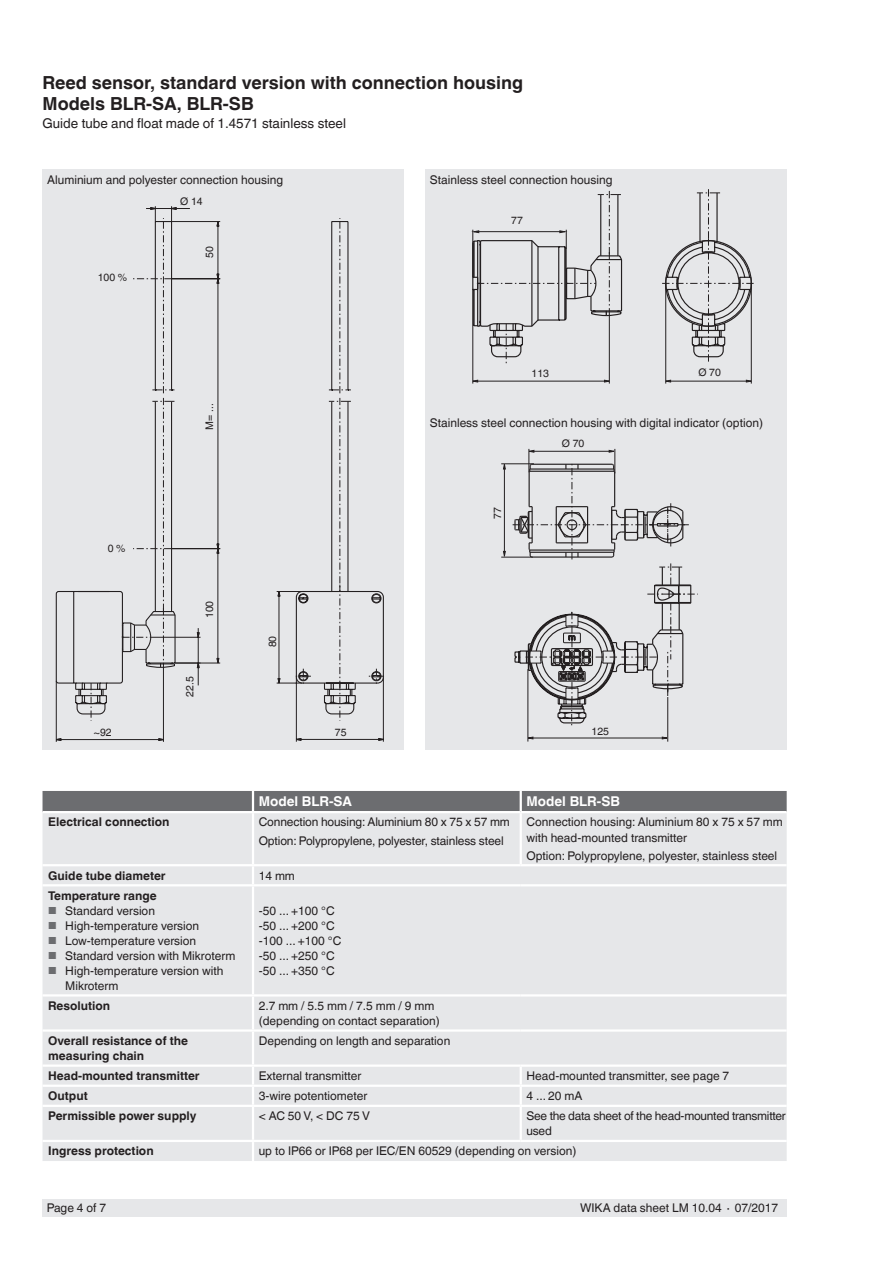
<style>
.page{position:relative;width:893px;height:1263px;background:#fff}
.page>*{position:absolute;margin:0;border:0;box-sizing:border-box;transform-origin:0 0}
.t1{font:700 18px/21px "Helvetica World";color:#231f20}
.t2{font:13.5px "Helvetica World";color:#231f20}
.t3{font:700 13.5px "Helvetica World";color:#fff}
.t4{font:12px/15px "Helvetica World";color:#231f20}
.t5{font:700 12px/15px "Helvetica World";color:#231f20}
.t6{font:12px/15px "Helvetica World";letter-spacing:-.02em;color:#231f20}
.t7{font:10.5px "Helvetica World";color:#231f20}
.s1{font-size:10.2px;color:#6c6d70}
</style>
<div class="page">
<div style="left:43px;top:1199px;width:744px;height:17px;background:#e6e7e9"></div>
<div style="left:43px;top:169px;width:361px;height:580px;background:#e6e7e9"></div>
<div style="left:426px;top:169px;width:361px;height:580px;background:#e6e7e9"></div>
<div style="left:43px;top:791px;width:744px;height:20px;background:#6c6d70"></div>
<div style="left:43px;top:813px;width:744px;height:251px;background:#e6e7e9"></div>
<hr style="left:252px;top:791px;width:2px;height:20px;background:#fff">
<hr style="left:520px;top:791px;width:2px;height:20px;background:#fff">
<hr style="left:43px;top:864px;width:210px;height:2px;background:#fff">
<hr style="left:43px;top:884px;width:210px;height:2px;background:#fff">
<hr style="left:252px;top:886px;width:2px;height:108px;background:#fff">
<hr style="left:43px;top:994px;width:210px;height:2px;background:#fff">
<hr style="left:252px;top:996px;width:2px;height:33px;background:#fff">
<hr style="left:43px;top:1029px;width:210px;height:3px;background:#fff">
<hr style="left:252px;top:813px;width:2px;height:51px;background:#fff">
<hr style="left:520px;top:813px;width:2px;height:51px;background:#fff">
<hr style="left:253px;top:864px;width:268px;height:2px;background:#fff">
<svg style="left:252px;top:866px;width:2px;height:18px"></svg>
<hr style="left:521px;top:864px;width:266px;height:2px;background:#fff">
<hr style="left:253px;top:884px;width:268px;height:2px;background:#fff">
<hr style="left:521px;top:884px;width:266px;height:2px;background:#fff">
<hr style="left:253px;top:994px;width:268px;height:2px;background:#fff">
<hr style="left:521px;top:994px;width:266px;height:2px;background:#fff">
<hr style="left:253px;top:1029px;width:268px;height:3px;background:#fff">
<hr style="left:252px;top:1032px;width:2px;height:32px;background:#fff">
<hr style="left:521px;top:1029px;width:266px;height:3px;background:#fff">
<svg style="left:43px;top:1067px;width:744px;height:94px;background:#e7e8ea"></svg>
<hr style="left:521px;top:1140px;width:266px;height:2px;background:#fff">
<svg style="left:56px;top:221px;width:165px;height:521px"></svg>
<svg style="left:276px;top:218px;width:108px;height:524px"></svg>
<svg style="left:216px;top:221px;width:3px;height:6px"></svg>
<svg style="left:216px;top:274px;width:3px;height:10px"></svg>
<svg style="left:216px;top:543px;width:3px;height:11px"></svg>
<svg style="left:55px;top:206px;width:146px;height:515px"></svg>
<svg style="left:216px;top:658px;width:3px;height:8px"></svg>
<svg style="left:158px;top:738px;width:8px;height:3px"></svg>
<svg style="left:55px;top:738px;width:7px;height:3px"></svg>
<hr style="left:671px;top:381px;width:75px;height:1px;background:#231f20">
<hr style="left:751px;top:283px;width:1px;height:101px;background:#231f20">
<hr style="left:665px;top:283px;width:1px;height:101px;background:#231f20">
<svg style="left:662px;top:189px;width:92px;height:175px"></svg>
<svg style="left:665px;top:379px;width:6px;height:4px"></svg>
<svg style="left:746px;top:379px;width:6px;height:4px"></svg>
<hr style="left:478px;top:381px;width:126px;height:1px;background:#231f20">
<hr style="left:609px;top:313px;width:1px;height:71px;background:#231f20">
<hr style="left:472px;top:324px;width:1px;height:60px;background:#231f20">
<svg style="left:604px;top:379px;width:6px;height:4px"></svg>
<svg style="left:472px;top:379px;width:6px;height:4px"></svg>
<svg style="left:471px;top:191px;width:152px;height:173px"></svg>
<hr style="left:528px;top:669px;width:1px;height:72px;background:#231f20">
<hr style="left:667px;top:697px;width:1px;height:45px;background:#231f20">
<hr style="left:501px;top:557px;width:32px;height:1px;background:#231f20">
<hr style="left:501px;top:463px;width:33px;height:1px;background:#231f20">
<hr style="left:533px;top:738px;width:129px;height:1px;background:#231f20">
<svg style="left:662px;top:736px;width:7px;height:3px"></svg>
<svg style="left:527px;top:736px;width:7px;height:4px"></svg>
<svg style="left:513px;top:449px;width:185px;height:276px"></svg>
<hr style="left:504px;top:469px;width:1px;height:82px;background:#231f20">
<svg style="left:503px;top:463px;width:3px;height:7px"></svg>
<svg style="left:503px;top:551px;width:3px;height:7px"></svg>
<h1 class="t1" style="left:43px;top:73px;width:482px">Reed sensor, standard version with connection housing<br>Models BLR-SA, BLR-SB</h1>
<p class="t2" style="left:43px;top:116px;width:305px">Guide tube and float made of 1.4571 stainless steel</p>
<p class="t4" style="left:47px;top:172px;width:237px">Aluminium and polyester connection housing</p>
<p class="t7" style="left:180px;top:195px;width:24px">Ø 14</p>
<p class="t7" style="left:98px;top:271px;width:31px">100 %</p>
<p class="t7" style="left:108px;top:542px;width:19px">0 %</p>
<p class="t7" style="left:94px;top:726px;width:19px">~92</p>
<p class="t7" style="left:203px;top:258px;width:13px;rotate:-90deg">50</p>
<p class="t7" style="left:203px;top:430px;width:28px;rotate:-90deg">M= ...</p>
<p class="t7" style="left:203px;top:618px;width:19px;rotate:-90deg">100</p>
<p class="t7" style="left:184px;top:697px;width:22px;rotate:-90deg">22.5</p>
<p class="t7" style="left:266px;top:647px;width:13px;rotate:-90deg">80</p>
<p class="t7" style="left:335px;top:726px;width:13px">75</p>
<p class="t4" style="left:430px;top:172px;width:184px">Stainless steel connection housing</p>
<p class="t7" style="left:511px;top:215px;width:13px">77</p>
<p class="t7" style="left:532px;top:367px;width:19px">113</p>
<p class="t7" style="left:698px;top:366px;width:24px">Ø 70</p>
<p class="t4" style="left:430px;top:415px;width:335px">Stainless steel connection housing with digital indicator (option)</p>
<p class="t7" style="left:491px;top:519px;width:13px;rotate:-90deg">77</p>
<p class="t7" style="left:562px;top:437px;width:24px">Ø 70</p>
<p class="t7" style="left:592px;top:725px;width:19px">125</p>
<p class="t3" style="left:259px;top:794px;width:95px">Model BLR-SA</p>
<p class="t3" style="left:526px;top:794px;width:95px">Model BLR-SB</p>
<p class="t5" style="left:48px;top:815px;width:123px">Electrical connection</p>
<p class="t4" style="left:259px;top:813px;width:253px;line-height:18px">Connection housing: Aluminium 80 x 75 x 57 mm<br>Option: Polypropylene, polyester, stainless steel</p>
<p class="t4" style="left:526px;top:815px;width:258px">Connection housing: Aluminium 80 x 75 x 57 mm with head-mounted transmitter</p>
<p class="t4" style="left:526px;top:848px;width:252px">Option: Polypropylene, polyester, stainless steel</p>
<p class="t5" style="left:48px;top:868px;width:119px">Guide tube diameter</p>
<p class="t4" style="left:259px;top:868px;width:38px">14 mm</p>
<p class="t5" style="left:48px;top:888px;width:110px">Temperature range</p>
<p class="t4" style="left:48px;top:903px;width:108px"><span class="s1">■</span> Standard version</p>
<p class="t4" style="left:48px;top:918px;width:152px"><span class="s1">■</span> High-temperature version</p>
<p class="t4" style="left:48px;top:933px;width:149px"><span class="s1">■</span> Low-temperature version</p>
<p class="t4" style="left:48px;top:948px;width:189px"><span class="s1">■</span> Standard version with Mikroterm</p>
<p class="t4" style="left:65px;top:963px;width:160px;text-indent:-17px"><span class="s1">■</span> High-temperature version with<br>Mikroterm</p>
<p class="t4" style="left:259px;top:903px;width:84px">-50 ... +100 °C -50 ... +200 °C -100 ... +100 °C -50 ... +250 °C -50 ... +350 °C</p>
<p class="t5" style="left:48px;top:998px;width:63px">Resolution</p>
<p class="t4" style="left:259px;top:998px;width:183px">2.7 mm / 5.5 mm / 7.5 mm / 9 mm (depending on contact separation)</p>
<p class="t5" style="left:48px;top:1033px;width:141px">Overall resistance of the measuring chain</p>
<p class="t4" style="left:259px;top:1033px;width:193px">Depending on length and separation</p>
<p class="t5" style="left:48px;top:1068px;width:153px">Head-mounted transmitter</p>
<p class="t4" style="left:259px;top:1068px;width:104px">External transmitter</p>
<p class="t4" style="left:526px;top:1068px;width:204px">Head-mounted transmitter, see page 7</p>
<p class="t5" style="left:48px;top:1088px;width:41px">Output</p>
<p class="t4" style="left:259px;top:1088px;width:110px">3-wire potentiometer</p>
<p class="t4" style="left:526px;top:1088px;width:58px">4 ... 20 mA</p>
<p class="t5" style="left:48px;top:1108px;width:150px">Permissible power supply</p>
<p class="t4" style="left:259px;top:1108px;width:113px">&lt; AC 50 V, &lt; DC 75 V</p>
<p class="t6" style="left:526px;top:1108px;width:261px">See the data sheet of the head-mounted transmitter used</p>
<p class="t5" style="left:48px;top:1143px;width:107px">Ingress protection</p>
<p class="t4" style="left:259px;top:1143px;width:319px">up to IP66 or IP68 per IEC/EN 60529 (depending on version)</p>
<p class="t4" style="left:47px;top:1200px;width:61px">Page 4 of 7</p>
<p class="t4" style="left:580px;top:1200px;width:200px">WIKA data sheet LM 10.04 ∙ 07/2017</p>
</div>
